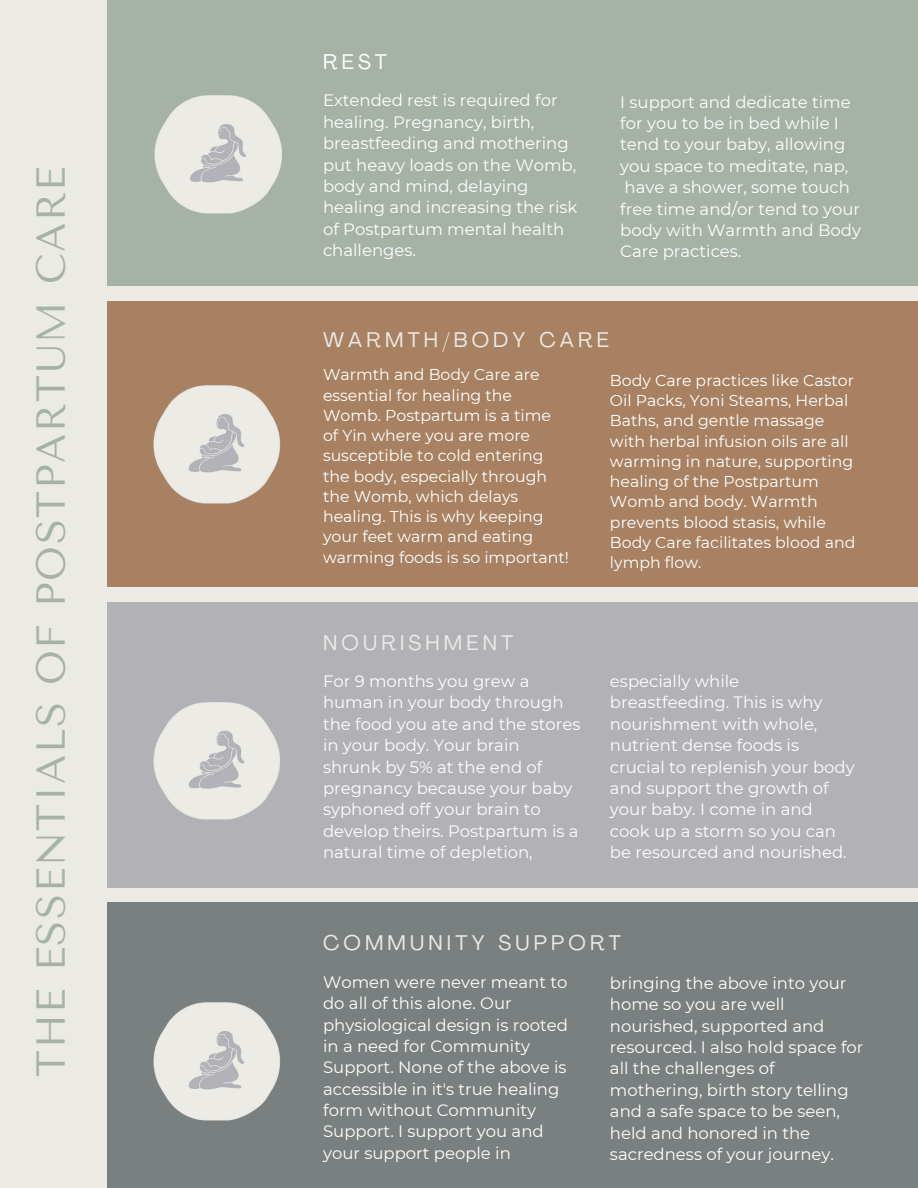
<style>
.page{position:relative;width:918px;height:1188px;background:#ebeae5}
.page>*{position:absolute;margin:0;border:0;box-sizing:border-box;transform-origin:0 0}
.t1{font:40.2px "Tenor Sans";letter-spacing:.04em;color:#a6b2a6}
.t2{font:21px "Agrandir";letter-spacing:.2em;color:#ebeae5}
.t3{font:21px "Agrandir";color:#fff}
.t4{font:16.5px/21.3px "Montserrat";color:#fff}
.t5{font:15.75px/20.2px "Montserrat";color:#fff}
</style>
<div class="page">
<div style="left:107px;top:0;width:811px;height:286px;background:#a6b2a6"></div>
<div style="left:107px;top:301px;width:811px;height:286px;background:#a78161"></div>
<div style="left:107px;top:602px;width:811px;height:285px;background:#b1b1b6"></div>
<div style="left:107px;top:902px;width:811px;height:286px;background:#7a8080"></div>
<img style="left:153px;top:702px;width:127px;height:118px">
<img style="left:154px;top:95px;width:128px;height:119px">
<img style="left:153px;top:385px;width:128px;height:119px">
<img style="left:153px;top:1002px;width:128px;height:119px">
<p class="t1" style="left:28px;top:1077px;width:912px;rotate:-90deg">THE ESSENTIALS OF POSTPARTUM CARE</p>
<p class="t3" style="left:323px;top:53px;width:66px">REST</p>
<p class="t4" style="left:323px;top:90px;width:256px">Extended rest is required for healing. Pregnancy, birth, breastfeeding and mothering put heavy loads on the Womb, body and mind, delaying healing and increasing the risk of Postpartum mental health challenges.</p>
<p class="t4" style="left:620px;top:91px;width:242px">I support and dedicate time for you to be in bed while I tend to your baby, allowing you space to meditate, nap, have a shower, some touch free time and/or tend to your body with Warmth and Body<br>Care practices.</p>
<p class="t2" style="left:323px;top:332px;width:287px">WARMTH/BODY CARE</p>
<p class="t5" style="left:323px;top:365px;width:248px">Warmth and Body Care are essential for healing the<br>Womb. Postpartum is a time of Yin where you are more susceptible to cold entering the body, especially through the Womb, which delays healing. This is why keeping your feet warm and eating warming foods is so important!</p>
<p class="t2" style="left:323px;top:634px;width:192px">NOURISHMENT</p>
<p class="t4" style="left:323px;top:670px;width:259px">For 9 months you grew a human in your body through the food you ate and the stores in your body. Your brain shrunk by 5% at the end of pregnancy because your baby syphoned off your brain to develop theirs. Postpartum is a natural time of depletion,</p>
<p class="t5" style="left:610px;top:370px;width:247px">Body Care practices like Castor<br>Oil Packs, Yoni Steams, Herbal<br>Baths, and gentle massage with herbal infusion oils are all warming in nature, supporting healing of the Postpartum<br>Womb and body. Warmth prevents blood stasis, while<br>Body Care facilitates blood and lymph flow.</p>
<p class="t4" style="left:610px;top:670px;width:246px">especially while breastfeeding. This is why nourishment with whole, nutrient dense foods is crucial to replenish your body and support the growth of your baby. I come in and cook up a storm so you can be resourced and nourished.</p>
<p class="t2" style="left:323px;top:935px;width:299px">COMMUNITY SUPPORT</p>
<p class="t4" style="left:323px;top:971px;width:246px">Women were never meant to do all of this alone. Our physiological design is rooted in a need for Community<br>Support. None of the above is accessible in it's true healing form without Community<br>Support. I support you and your support people in</p>
<p class="t4" style="left:610px;top:972px;width:255px">bringing the above into your home so you are well nourished, supported and resourced. I also hold space for all the challenges of mothering, birth story telling and a safe space to be seen, held and honored in the sacredness of your journey.</p>
</div>
